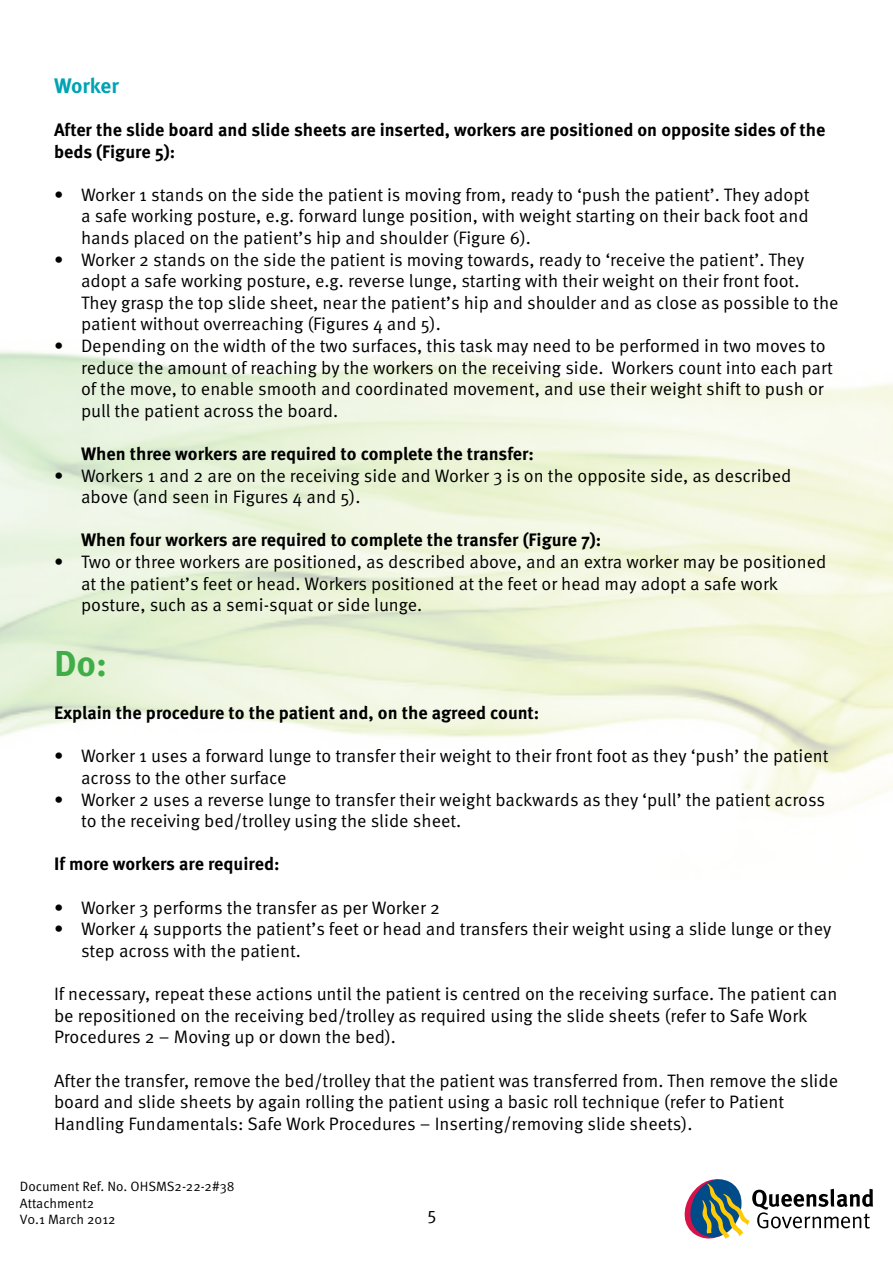
<style>
.page{position:relative;width:893px;height:1263px;background:#fff}
.page>*{position:absolute;margin:0;border:0;box-sizing:border-box;transform-origin:0 0}
.t1{font:700 36px "Meta Pro";color:#41ad49}
.t2{font:700 21px "Meta Pro";letter-spacing:-.01em;color:#00a3b4}
.t3{font:18px/21.6px "Meta Pro";color:#000}
.t4{font:700 18px/21.6px "Meta Pro";color:#000}
.t5{font:13.5px/16.2px "Meta Pro";color:#000}
</style>
<div class="page">
<svg style="left:684px;top:1179px;width:189px;height:60px"></svg>
<p class="t2" style="left:54px;top:72px;width:66px">Worker</p>
<p class="t4" style="left:54px;top:119px;width:773px">After the slide board and slide sheets are inserted, workers are positioned on opposite sides of the beds (Figure 5):</p>
<p class="t3" style="left:81px;top:184px;width:730px;text-align:justify;text-indent:-27px">• Worker 1 stands on the side the patient is moving from, ready to ‘push the patient’. They adopt a safe working posture, e.g. forward lunge position, with weight starting on their back foot and hands placed on the patient’s hip and shoulder (Figure 6).</p>
<p class="t3" style="left:81px;top:249px;width:759px;text-indent:-27px">• Worker 2 stands on the side the patient is moving towards, ready to ‘receive the patient’. They adopt a safe working posture, e.g. reverse lunge, starting with their weight on their front foot.<br>They grasp the top slide sheet, near the patient’s hip and shoulder and as close as possible to the patient without overreaching (Figures 4 and 5).</p>
<p class="t3" style="left:81px;top:335px;width:753px;text-indent:-27px">• Depending on the width of the two surfaces, this task may need to be performed in two moves to reduce the amount of reaching by the workers on the receiving side. Workers count into each part of the move, to enable smooth and coordinated movement, and use their weight shift to push or pull the patient across the board.</p>
<p class="t4" style="left:81px;top:443px;width:455px">When three workers are required to complete the transfer:</p>
<p class="t3" style="left:81px;top:465px;width:712px;text-indent:-27px">• Workers 1 and 2 are on the receiving side and Worker 3 is on the opposite side, as described above (and seen in Figures 4 and 5).</p>
<p class="t4" style="left:81px;top:530px;width:522px">When four workers are required to complete the transfer (Figure 7):</p>
<p class="t3" style="left:81px;top:551px;width:747px;text-indent:-27px">• Two or three workers are positioned, as described above, and an extra worker may be positioned at the patient’s feet or head. Workers positioned at the feet or head may adopt a safe work posture, such as a semi-squat or side lunge.</p>
<h1 class="t1" style="left:54px;top:641px;width:55px">Do:</h1>
<p class="t4" style="left:54px;top:703px;width:487px">Explain the procedure to the patient and, on the agreed count:</p>
<p class="t3" style="left:81px;top:746px;width:749px;text-indent:-27px">• Worker 1 uses a forward lunge to transfer their weight to their front foot as they ‘push’ the patient across to the other surface</p>
<p class="t3" style="left:81px;top:789px;width:746px;text-indent:-27px">• Worker 2 uses a reverse lunge to transfer their weight backwards as they ‘pull’ the patient across to the receiving bed/trolley using the slide sheet.</p>
<p class="t4" style="left:54px;top:854px;width:227px">If more workers are required:</p>
<p class="t3" style="left:54px;top:897px;width:387px">• Worker 3 performs the transfer as per Worker 2</p>
<p class="t3" style="left:81px;top:919px;width:752px;text-indent:-27px">• Worker 4 supports the patient’s feet or head and transfers their weight using a slide lunge or they step across with the patient.</p>
<p class="t3" style="left:54px;top:983px;width:785px">If necessary, repeat these actions until the patient is centred on the receiving surface. The patient can be repositioned on the receiving bed/trolley as required using the slide sheets (refer to Safe Work<br>Procedures 2 – Moving up or down the bed).</p>
<p class="t3" style="left:54px;top:1070px;width:786px">After the transfer, remove the bed/trolley that the patient was transferred from. Then remove the slide board and slide sheets by again rolling the patient using a basic roll technique (refer to Patient<br>Handling Fundamentals: Safe Work Procedures – Inserting/removing slide sheets).</p>
<p class="t5" style="left:20px;top:1179px;width:216px">Document Ref. No. OHSMS2-22-2#38<br>Attachment2<br>V0.1 March 2012</p>
<p class="t3" style="left:427px;top:1204px;width:11px">5</p>
</div>
